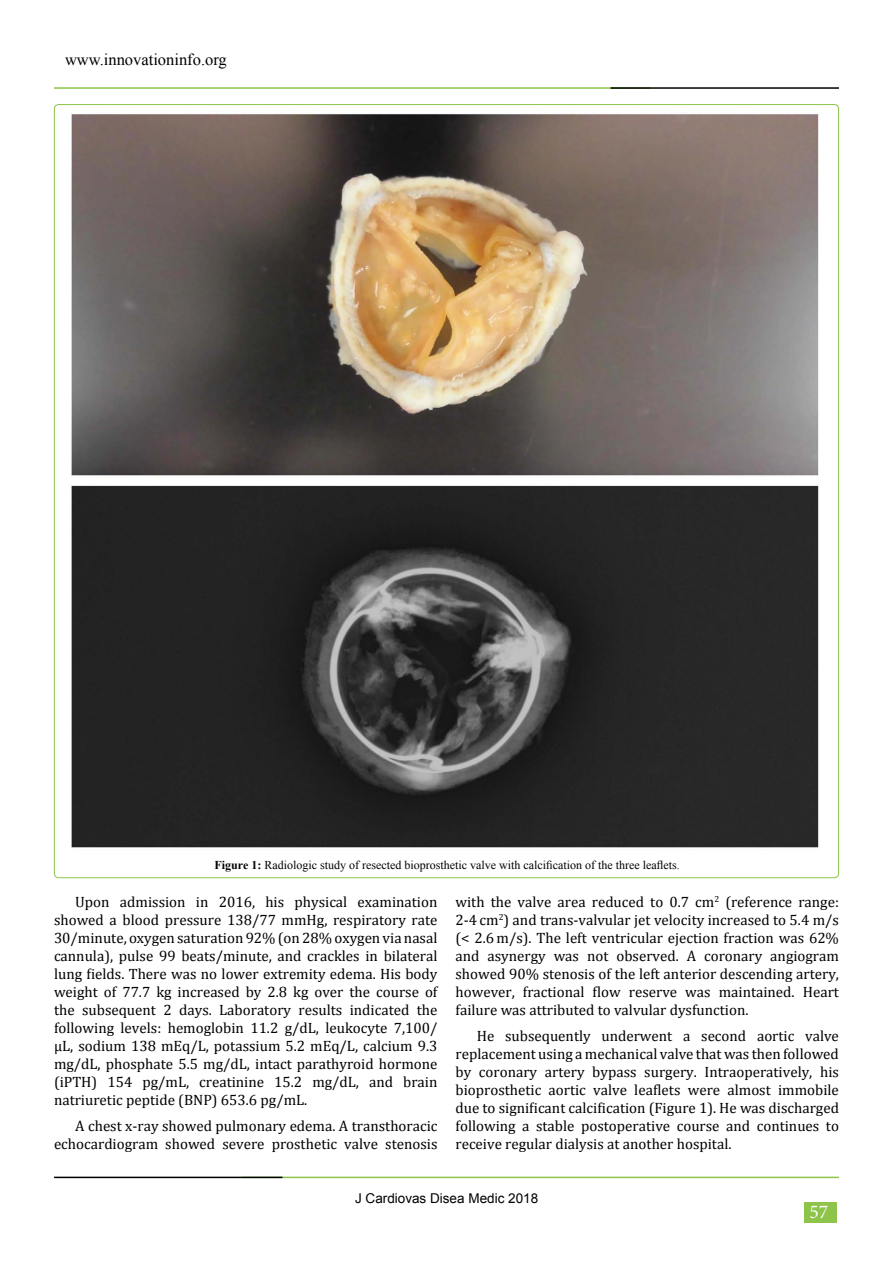
<style>
.page{position:relative;width:893px;height:1263px;background:#fff}
.page>*{position:absolute;margin:0;border:0;box-sizing:border-box;transform-origin:0 0}
.t1{font:19.5px "Minion Pro";color:#fff}
.t2{font:16.5px "Times New Roman";color:#000}
.t3{font:15px/18px "Cambria";color:#000;text-align:justify}
.t4{font:13.5px "Arial";color:#000}
.t5{font:12px "Times New Roman";color:#000}
.s1{font-weight:700}
</style>
<div class="page">
<div style="left:804px;top:1202px;width:32px;height:21px;background:#8dc449"></div>
<hr style="left:54px;top:87px;width:597px;height:2px;background:#8dc449">
<hr style="left:610px;top:87px;width:229px;height:2px;background:#000101">
<hr style="left:242px;top:1177px;width:597px;height:1px;background:#8dc449">
<hr style="left:54px;top:1177px;width:228px;height:1px;background:#000101">
<img style="left:71px;top:113px;width:748px;height:735px">
<p class="t2" style="left:65px;top:49px;width:163px">www.innovationinfo.org</p>
<p class="t5" style="left:215px;top:857px;width:467px"><span class="s1">Figure 1:</span> Radiologic study of resected bioprosthetic valve with calcification of the three leaflets.</p>
<p class="t3" style="left:54px;top:893px;width:385px;text-indent:21px">Upon admission in 2016, his physical examination showed a blood pressure 138/77 mmHg, respiratory rate 30/minute, oxygen saturation 92% (on 28% oxygen via nasal cannula), pulse 99 beats/minute, and crackles in bilateral lung fields. There was no lower extremity edema. His body weight of 77.7 kg increased by 2.8 kg over the course of the subsequent 2 days. Laboratory results indicated the following levels: hemoglobin 11.2 g/dL, leukocyte 7,100/ μL, sodium 138 mEq/L, potassium 5.2 mEq/L, calcium 9.3 mg/dL, phosphate 5.5 mg/dL, intact parathyroid hormone (iPTH) 154 pg/mL, creatinine 15.2 mg/dL, and brain natriuretic peptide (BNP) 653.6 pg/mL.</p>
<p class="t3" style="left:54px;top:1117px;width:385px;text-align:right">A chest x-ray showed pulmonary edema. A transthoracic echocardiogram showed severe prosthetic valve stenosis</p>
<p class="t3" style="left:455px;top:893px;width:385px">with the valve area reduced to 0.7 cm<sup>2</sup> (reference range:<br>2-4 cm<sup>2</sup>) and trans-valvular jet velocity increased to 5.4 m/s (&lt; 2.6 m/s). The left ventricular ejection fraction was 62% and asynergy was not observed. A coronary angiogram showed 90% stenosis of the left anterior descending artery, however, fractional flow reserve was maintained. Heart failure was attributed to valvular dysfunction.</p>
<p class="t3" style="left:455px;top:1027px;width:385px;text-indent:21px">He subsequently underwent a second aortic valve replacement using a mechanical valve that was then followed by coronary artery bypass surgery. Intraoperatively, his bioprosthetic aortic valve leaflets were almost immobile due to significant calcification (Figure 1). He was discharged following a stable postoperative course and continues to receive regular dialysis at another hospital.</p>
<p class="t4" style="left:355px;top:1190px;width:185px">J Cardiovas Disea Medic 2018</p>
<h1 class="t1" style="left:809px;top:1199px;width:20px">57</h1>
</div>
